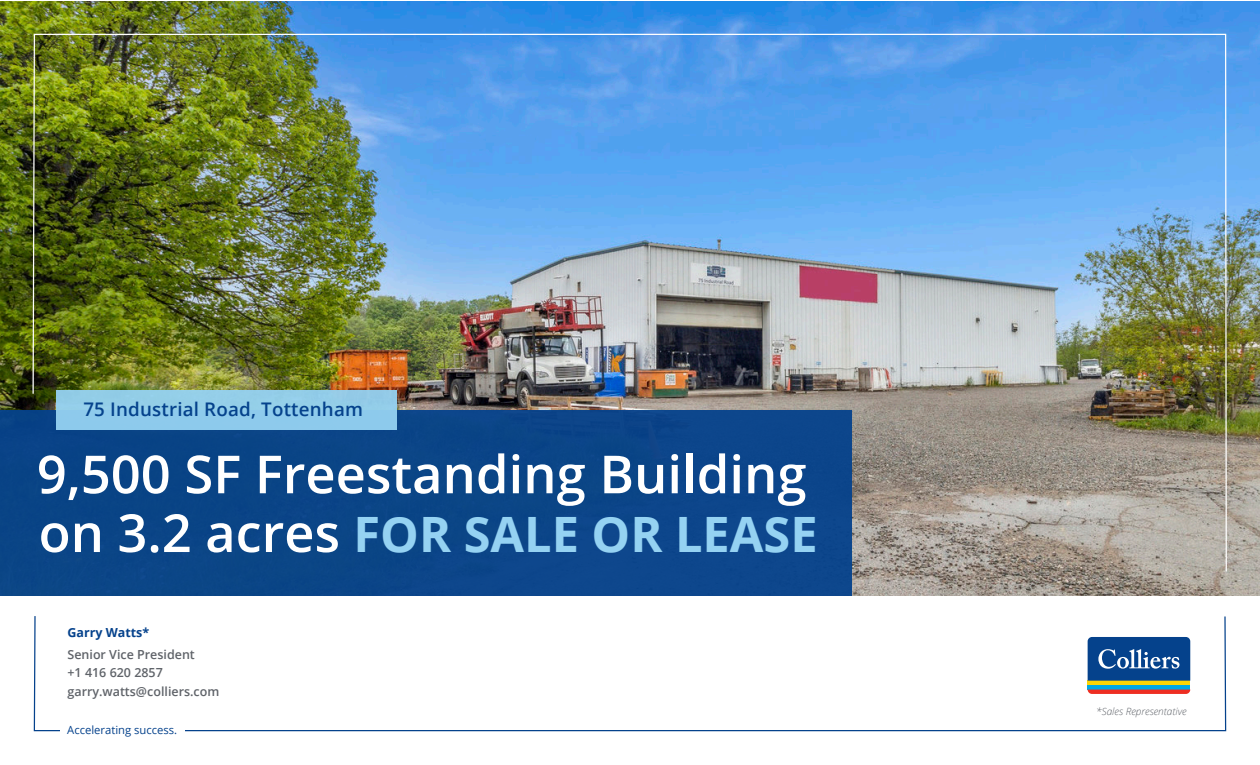
<style>
.page{position:relative;width:1260px;height:765px;background:#fff}
.page>*{position:absolute;margin:0;border:0;box-sizing:border-box;transform-origin:0 0}
.t1{font:600 52.5px "Open Sans";color:#fff}
.t2{font:700 48.75px "Open Sans";color:#95d2f2}
.t3{font:600 18.75px "Open Sans";letter-spacing:.01em;color:#05428c}
.Body_Text_-_Dark_Grey_CMYK{font:600 12.5px "Open Sans";color:#5f6369}
.Body_Text_-_Dark_Grey_CMYK-2{font:700 12.5px "Open Sans";color:#05428c}
.Body_Text_-_Dark_Blue_CMYK{font:11.25px "Open Sans";color:#05428c}
.Heading_1{font:italic 300 10px "Open Sans";color:#5f6369}
.s1{font-weight:600;font-size:52.5px;color:#fff}
</style>
<div class="page">
<img style="left:0;top:1px;width:1260px;height:595px">
<svg style="left:33px;top:616px;width:1194px;height:116px"></svg>
<img style="left:32px;top:33px;width:1196px;height:540px">
<div style="left:0;top:410px;width:851px;height:186px;background:#05428c"></div>
<svg style="left:1086px;top:635px;width:106px;height:61px"></svg>
<div style="left:1088px;top:685px;width:102px;height:5px;background:#00a8e4"></div>
<hr style="left:1088px;top:681px;width:102px;height:4px;background:#fed503">
<svg style="left:1088px;top:690px;width:102px;height:4px"></svg>
<svg style="left:1088px;top:637px;width:102px;height:44px;background:#225797"></svg>
<div style="left:57px;top:390px;width:340px;height:40px;background:#8ecaec"></div>
<div style="left:60px;top:725px;width:124px;height:12px;background:#fff"></div>
<p class="t3" style="left:83px;top:396px;width:281px">75 Industrial Road, Tottenham</p>
<p class="t1" style="left:37px;top:438px;width:771px">9,500 SF Freestanding Building</p>
<p class="t2" style="left:39px;top:500px;width:781px"><span class="s1">on 3.2 acres</span> FOR SALE OR LEASE</p>
<p class="Body_Text_-_Dark_Grey_CMYK-2" style="left:68px;top:624px;width:83px">Garry Watts*</p>
<p class="Body_Text_-_Dark_Grey_CMYK" style="left:68px;top:645px;width:129px">Senior Vice President</p>
<p class="Body_Text_-_Dark_Grey_CMYK" style="left:68px;top:664px;width:97px">+1 416 620 2857</p>
<p class="Body_Text_-_Dark_Grey_CMYK" style="left:68px;top:683px;width:153px">garry.watts@colliers.com</p>
<p class="Body_Text_-_Dark_Blue_CMYK" style="left:67px;top:722px;width:111px">Accelerating success.</p>
<p class="Heading_1" style="left:1096px;top:705px;width:92px">*Sales Representative</p>
</div>
